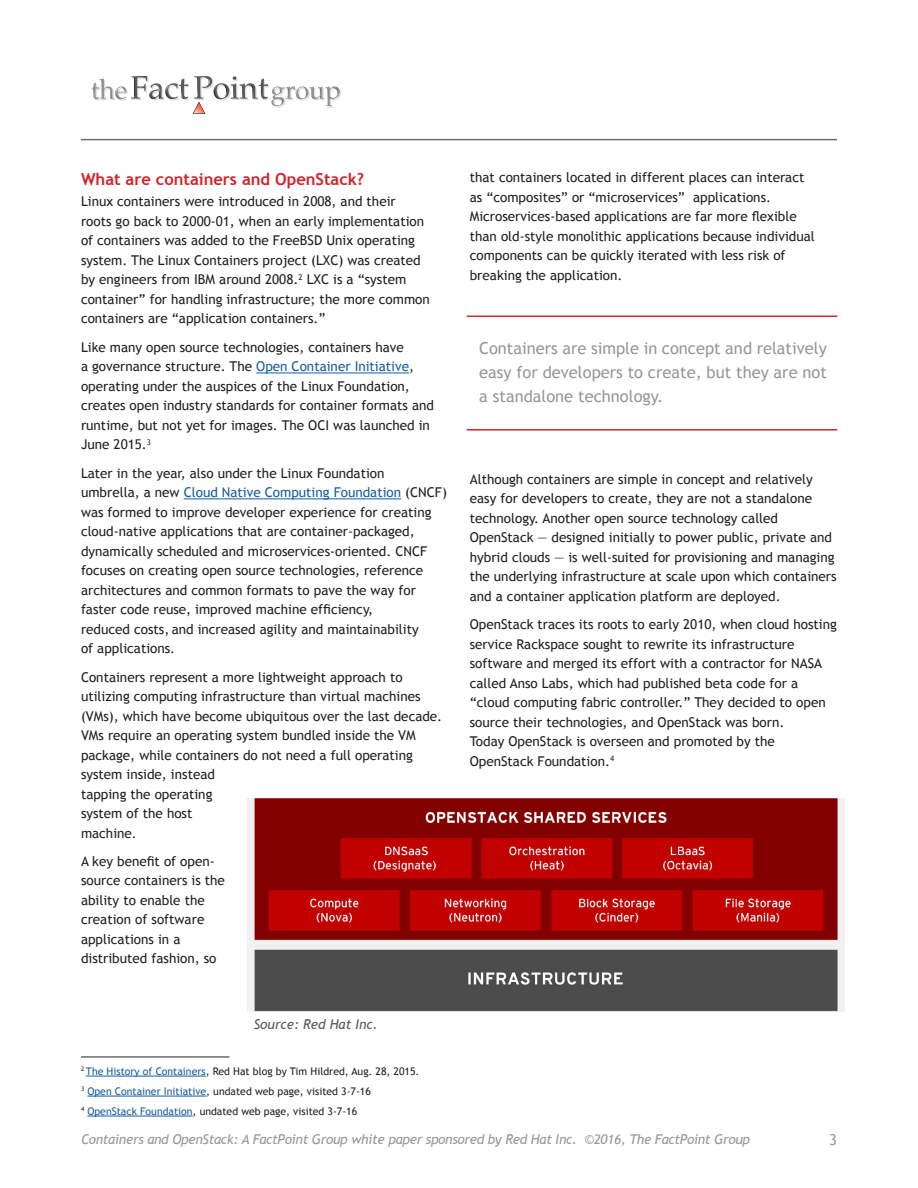
<style>
.page{position:relative;width:918px;height:1188px;background:#fff}
.page>*{position:absolute;margin:0;border:0;box-sizing:border-box;transform-origin:0 0}
.callout{font:16.5px/24px "Trebuchet MS";color:#95979a;text-align:justify}
.t1{font:700 16.5px "Trebuchet MS";color:#d1232a}
.t2{font:15px "Trebuchet MS";color:#95979a}
.body{font:13.5px/19.5px "Trebuchet MS";color:#231f20}
.t3{font:italic 13.5px "Trebuchet MS";letter-spacing:-.02em;color:#95979a}
.captian{font:italic 13.5px "Trebuchet MS";color:#57585a}
.footnote{font:10.5px "Trebuchet MS";color:#231f20}
.s1{color:#175d9e}
</style>
<div class="page">
<svg style="left:92px;top:76px;width:249px;height:38px"></svg>
<hr style="left:81px;top:139px;width:756px;height:1px;background:#6c6d70">
<hr style="left:256px;top:373px;width:153px;height:1px;background:#175d9e">
<hr style="left:184px;top:498px;width:217px;height:1px;background:#175d9e">
<hr style="left:86px;top:1076px;width:120px;height:1px;background:#175d9e">
<hr style="left:87px;top:1096px;width:119px;height:1px;background:#175d9e">
<hr style="left:87px;top:1116px;width:106px;height:1px;background:#175d9e">
<hr style="left:81px;top:1056px;width:149px;height:2px;background:#6c6d70">
<img style="left:247px;top:799px;width:598px;height:213px">
<hr style="left:467px;top:316px;width:370px;height:1px;background:#d1232a">
<hr style="left:467px;top:429px;width:370px;height:2px;background:#d1232a">
<p class="t1" style="left:81px;top:168px;width:285px">What are containers and OpenStack?</p>
<p class="body" style="left:81px;top:192px;width:350px">Linux containers were introduced in 2008, and their<br>roots go back to 2000-01, when an early implementation of containers was added to the FreeBSD Unix operating system. The Linux Containers project (LXC) was created by engineers from IBM around 2008.<sup>2</sup> LXC is a “system container” for handling infrastructure; the more common containers are “application containers.”</p>
<p class="body" style="left:81px;top:337px;width:355px">Like many open source technologies, containers have<br>a governance structure. The <span class="s1">Open Container Initiative</span>, operating under the auspices of the Linux Foundation, creates open industry standards for container formats and runtime, but not yet for images. The OCI was launched in June 2015.<sup>3</sup></p>
<p class="body" style="left:81px;top:463px;width:367px">Later in the year, also under the Linux Foundation<br>umbrella, a new <span class="s1">Cloud Native Computing Foundation</span> (CNCF) was formed to improve developer experience for creating cloud-native applications that are container-packaged, dynamically scheduled and microservices-oriented. CNCF focuses on creating open source technologies, reference architectures and common formats to pave the way for faster code reuse, improved machine efficiency,<br>reduced costs, and increased agility and maintainability<br>of applications.</p>
<p class="body" style="left:81px;top:667px;width:363px">Containers represent a more lightweight approach to utilizing computing infrastructure than virtual machines (VMs), which have become ubiquitous over the last decade.<br>VMs require an operating system bundled inside the VM package, while containers do not need a full operating system inside, instead<br>tapping the operating<br>system of the host<br>machine.</p>
<p class="body" style="left:81px;top:852px;width:145px">A key benefit of open&shy;source containers is the ability to enable the creation of software applications in a distributed fashion, so</p>
<p class="captian" style="left:254px;top:1016px;width:125px">Source: Red Hat Inc.</p>
<p class="footnote" style="left:81px;top:1065px;width:340px"><sup>2</sup> <span class="s1">The History of Containers</span>, Red Hat blog by Tim Hildred, Aug. 28, 2015.</p>
<p class="footnote" style="left:81px;top:1085px;width:291px"><sup>3</sup> <span class="s1">Open Container Initiative</span>, undated web page, visited 3-7-16</p>
<p class="footnote" style="left:81px;top:1105px;width:278px"><sup>4</sup> <span class="s1">OpenStack Foundation</span>, undated web page, visited 3-7-16</p>
<p class="body" style="left:470px;top:168px;width:347px">that containers located in different places can interact as “composites” or “microservices” applications.<br>Microservices-based applications are far more flexible than old-style monolithic applications because individual components can be quickly iterated with less risk of breaking the application.</p>
<p class="callout" style="left:479px;top:336px;width:349px">Containers are simple in concept and relatively easy for developers to create, but they are not a standalone technology.</p>
<p class="body" style="left:470px;top:470px;width:368px">Although containers are simple in concept and relatively easy for developers to create, they are not a standalone technology. Another open source technology called OpenStack — designed initially to power public, private and hybrid clouds — is well-suited for provisioning and managing the underlying infrastructure at scale upon which containers and a container application platform are deployed.</p>
<p class="body" style="left:470px;top:615px;width:369px">OpenStack traces its roots to early 2010, when cloud hosting service Rackspace sought to rewrite its infrastructure software and merged its effort with a contractor for NASA called Anso Labs, which had published beta code for a “cloud computing fabric controller.” They decided to open source their technologies, and OpenStack was born.<br>Today OpenStack is overseen and promoted by the OpenStack Foundation.<sup>4</sup></p>
<p class="t3" style="left:81px;top:1131px;width:671px">Containers and OpenStack: A FactPoint Group white paper sponsored by Red Hat Inc. ©2016, The FactPoint Group</p>
<p class="t2" style="left:829px;top:1131px;width:9px">3</p>
</div>
